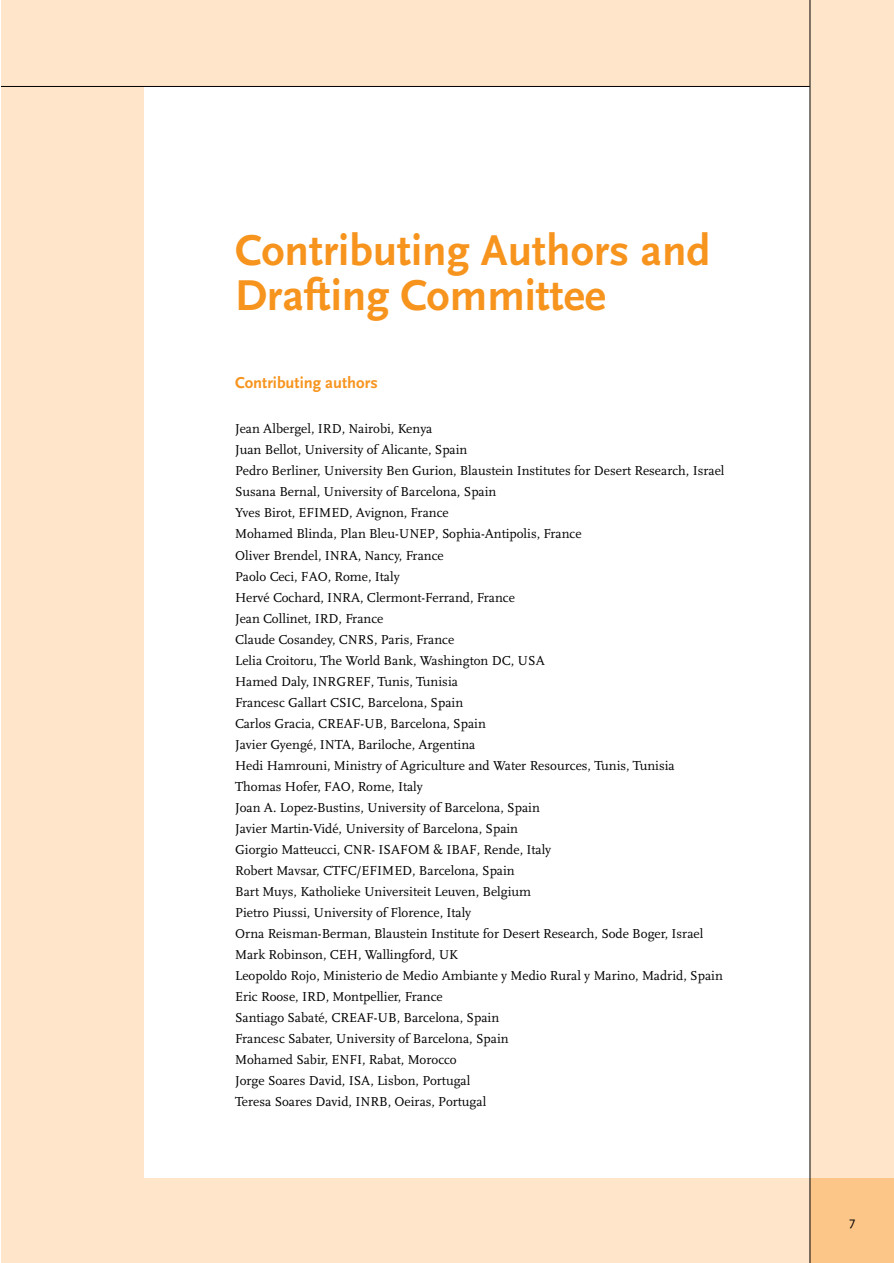
<style>
.page{position:relative;width:894px;height:1263px;background:#fff}
.page>*{position:absolute;margin:0;border:0;box-sizing:border-box;transform-origin:0 0}
._1__otsikko_LYHYET{font:700 45px/45px "Scala Sans";color:#f7941e}
.Väliotsikko{font:700 16.5px "Scala Sans";color:#f7941e}
.leipä{font:13.5px "Scala";color:#000}
.kuvateksti{font:13.5px "Scala Sans";color:#000}
</style>
<div class="page">
<div style="left:1px;top:0;width:892px;height:1262px;background:#ffe6ca"></div>
<div style="left:809px;top:1177px;width:84px;height:85px;background:#fdc689"></div>
<div style="left:144px;top:86px;width:665px;height:1091px;background:#fff"></div>
<hr style="left:809px;top:0;width:1px;height:1262px;background:#000">
<hr style="left:1px;top:86px;width:808px;height:1px;background:#000">
<p class="_1__otsikko_LYHYET" style="left:235px;top:229px;width:476px">Contributing Authors and<br>Drafting Committee</p>
<p class="Väliotsikko" style="left:235px;top:374px;width:144px">Contributing authors</p>
<p class="leipä" style="left:235px;top:421px;width:199px">Jean Albergel, IRD, Nairobi, Kenya</p>
<p class="leipä" style="left:235px;top:442px;width:234px">Juan Bellot, University of Alicante, Spain</p>
<p class="leipä" style="left:235px;top:463px;width:490px">Pedro Berliner, University Ben Gurion, Blaustein Institutes for Desert Research, Israel</p>
<p class="leipä" style="left:235px;top:484px;width:262px">Susana Bernal, University of Barcelona, Spain</p>
<p class="leipä" style="left:235px;top:505px;width:215px">Yves Birot, EFIMED, Avignon, France</p>
<p class="leipä" style="left:235px;top:526px;width:348px">Mohamed Blinda, Plan Bleu-UNEP, Sophia-Antipolis, France</p>
<p class="leipä" style="left:235px;top:547px;width:210px">Oliver Brendel, INRA, Nancy, France</p>
<p class="leipä" style="left:235px;top:568px;width:166px">Paolo Ceci, FAO, Rome, Italy</p>
<p class="leipä" style="left:235px;top:589px;width:281px">Hervé Cochard, INRA, Clermont-Ferrand, France</p>
<p class="leipä" style="left:235px;top:610px;width:150px">Jean Collinet, IRD, France</p>
<p class="leipä" style="left:235px;top:631px;width:220px">Claude Cosandey, CNRS, Paris, France</p>
<p class="leipä" style="left:235px;top:652px;width:311px">Lelia Croitoru, The World Bank, Washington DC, USA</p>
<p class="leipä" style="left:235px;top:673px;width:224px">Hamed Daly, INRGREF, Tunis, Tunisia</p>
<p class="leipä" style="left:235px;top:694px;width:229px">Francesc Gallart CSIC, Barcelona, Spain</p>
<p class="leipä" style="left:235px;top:715px;width:252px">Carlos Gracia, CREAF-UB, Barcelona, Spain</p>
<p class="leipä" style="left:235px;top:736px;width:241px">Javier Gyengé, INTA, Bariloche, Argentina</p>
<p class="leipä" style="left:235px;top:757px;width:441px">Hedi Hamrouni, Ministry of Agriculture and Water Resources, Tunis, Tunisia</p>
<p class="leipä" style="left:235px;top:778px;width:189px">Thomas Hofer, FAO, Rome, Italy</p>
<p class="leipä" style="left:235px;top:799px;width:306px">Joan A. Lopez-Bustins, University of Barcelona, Spain</p>
<p class="leipä" style="left:235px;top:820px;width:284px">Javier Martin-Vidé, University of Barcelona, Spain</p>
<p class="leipä" style="left:235px;top:841px;width:317px">Giorgio Matteucci, CNR- ISAFOM &amp; IBAF, Rende, Italy</p>
<p class="leipä" style="left:235px;top:862px;width:281px">Robert Mavsar, CTFC/EFIMED, Barcelona, Spain</p>
<p class="leipä" style="left:235px;top:883px;width:297px">Bart Muys, Katholieke Universiteit Leuven, Belgium</p>
<p class="leipä" style="left:235px;top:904px;width:237px">Pietro Piussi, University of Florence, Italy</p>
<p class="leipä" style="left:235px;top:926px;width:469px">Orna Reisman-Berman, Blaustein Institute for Desert Research, Sode Boger, Israel</p>
<p class="leipä" style="left:235px;top:947px;width:224px">Mark Robinson, CEH, Wallingford, UK</p>
<p class="leipä" style="left:235px;top:968px;width:489px">Leopoldo Rojo, Ministerio de Medio Ambiante y Medio Rural y Marino, Madrid, Spain</p>
<p class="leipä" style="left:235px;top:989px;width:209px">Eric Roose, IRD, Montpellier, France</p>
<p class="leipä" style="left:235px;top:1010px;width:265px">Santiago Sabaté, CREAF-UB, Barcelona, Spain</p>
<p class="leipä" style="left:235px;top:1031px;width:275px">Francesc Sabater, University of Barcelona, Spain</p>
<p class="leipä" style="left:235px;top:1052px;width:223px">Mohamed Sabir, ENFI, Rabat, Morocco</p>
<p class="leipä" style="left:235px;top:1073px;width:236px">Jorge Soares David, ISA, Lisbon, Portugal</p>
<p class="leipä" style="left:235px;top:1094px;width:252px">Teresa Soares David, INRB, Oeiras, Portugal</p>
<p class="kuvateksti" style="left:848px;top:1214px;width:8px">7</p>
</div>
